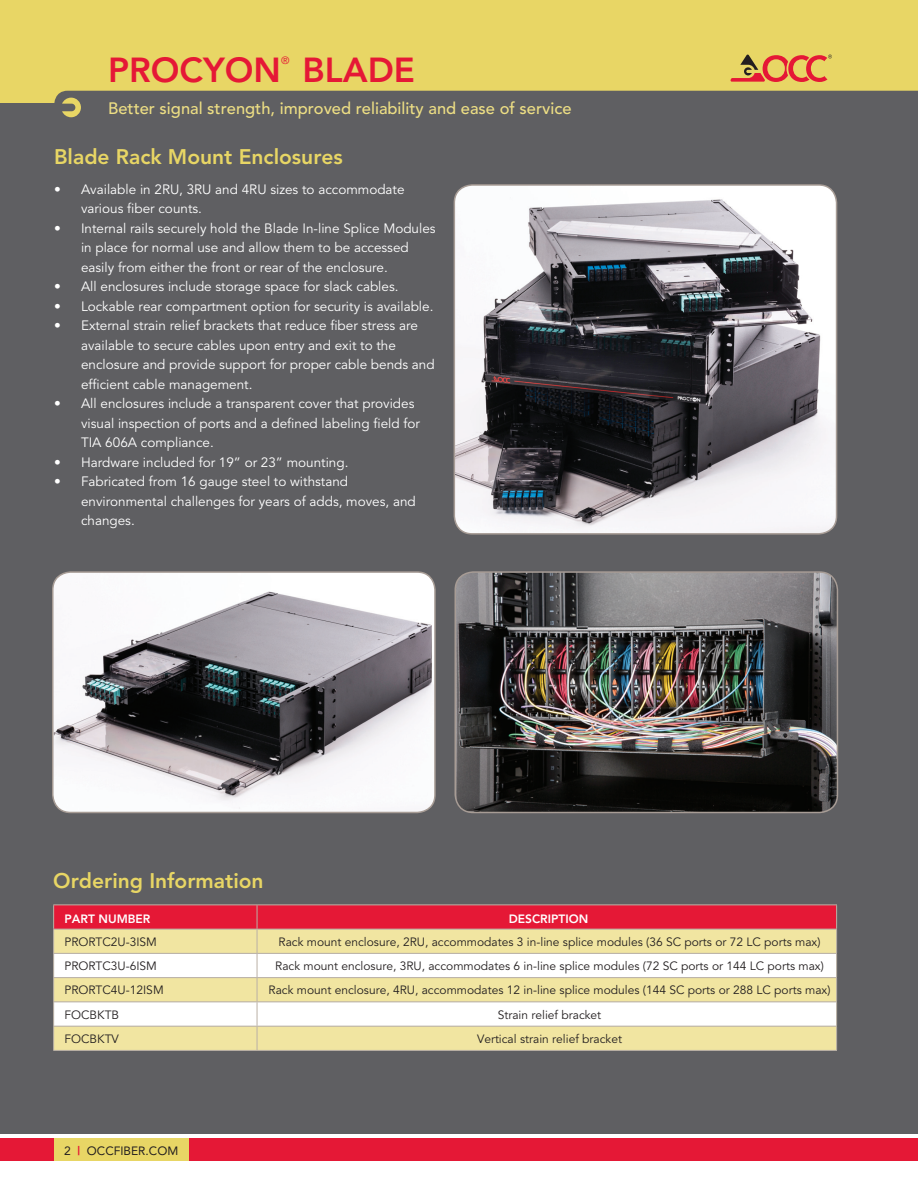
<style>
.page{position:relative;width:918px;height:1188px;background:#fff}
.page>*{position:absolute;margin:0;border:0;box-sizing:border-box;transform-origin:0 0}
.t1{font:800 34.5px "Avenir";color:#e51836}
.t2{font:800 21px "Avenir";color:#e8d665}
.t3{font:500 16.5px "Avenir";color:#edde84}
.t4{font:13.5px/19.5px "Avenir";color:#fff}
.t5{font:12px "Avenir";color:#231f20}
.t6{font:800 12px "Avenir";color:#fff}
.t7{font:12px "Avenir";color:#231f20}
.t8{font:10.5px "Avenir";color:#e51836}
.s1{font-weight:800;color:#e51836}
</style>
<div class="page">
<div style="left:0;top:0;width:918px;height:180px;background:#e8d665"></div>
<div style="left:0;top:91px;width:917px;height:1043px;background:#5f5f62"></div>
<div style="left:0;top:1139px;width:918px;height:22px;background:#e51836"></div>
<div style="left:54px;top:1139px;width:135px;height:22px;background:#e8d665"></div>
<div style="left:0;top:104px;width:58px;height:7px;background:#5f5f62"></div>
<svg style="left:730px;top:55px;width:102px;height:27px"></svg>
<svg style="left:62px;top:98px;width:19px;height:19px"></svg>
<svg style="left:917px;top:91px;width:1px;height:1043px"></svg>
<svg style="left:53px;top:905px;width:784px;height:145px"></svg>
<hr style="left:257px;top:1026px;width:580px;height:1px;background:#bab1a6">
<hr style="left:53px;top:1050px;width:204px;height:1px;background:#bab1a6">
<hr style="left:257px;top:1050px;width:580px;height:1px;background:#bab1a6">
<hr style="left:53px;top:904px;width:204px;height:1px;background:#bab1a6">
<hr style="left:257px;top:904px;width:580px;height:1px;background:#bab1a6">
<img style="left:454px;top:185px;width:383px;height:349px">
<div style="left:454px;top:184px;width:383px;height:351px;border:2px solid #a79c95;border-radius:18px"></div>
<img style="left:455px;top:572px;width:382px;height:240px">
<div style="left:455px;top:571px;width:383px;height:242px;border:2px solid #a79c95;border-radius:18px"></div>
<img style="left:53px;top:572px;width:382px;height:240px">
<div style="left:52px;top:571px;width:384px;height:242px;border:2px solid #a79c95;border-radius:18px"></div>
<h1 class="t1" style="left:108px;top:55px;width:175px">PROCYON</h1>
<p class="t8" style="left:281px;top:56px;width:10px">®</p>
<h1 class="t1" style="left:303px;top:55px;width:114px">BLADE</h1>
<p class="t3" style="left:108px;top:101px;width:465px">Better signal strength, improved reliability and ease of service</p>
<h2 class="t2" style="left:54px;top:148px;width:290px">Blade Rack Mount Enclosures</h2>
<p class="t4" style="left:81px;top:180px;width:325px;text-indent:-27px">• Available in 2RU, 3RU and 4RU sizes to accommodate various fiber counts.</p>
<p class="t4" style="left:81px;top:219px;width:356px;text-indent:-27px">• Internal rails securely hold the Blade In-line Splice Modules in place for normal use and allow them to be accessed easily from either the front or rear of the enclosure.</p>
<p class="t4" style="left:54px;top:277px;width:346px">• All enclosures include storage space for slack cables.</p>
<p class="t4" style="left:54px;top:297px;width:381px">• Lockable rear compartment option for security is available.</p>
<p class="t4" style="left:81px;top:316px;width:355px;text-indent:-27px">• External strain relief brackets that reduce fiber stress are available to secure cables upon entry and exit to the enclosure and provide support for proper cable bends and efficient cable management.</p>
<p class="t4" style="left:81px;top:394px;width:340px;text-indent:-27px">• All enclosures include a transparent cover that provides visual inspection of ports and a defined labeling field for<br>TIA 606A compliance.</p>
<p class="t4" style="left:54px;top:453px;width:296px">• Hardware included for 19” or 23” mounting.</p>
<p class="t4" style="left:81px;top:472px;width:336px;text-indent:-27px">• Fabricated from 16 gauge steel to withstand environmental challenges for years of adds, moves, and changes.</p>
<h2 class="t2" style="left:53px;top:871px;width:212px">Ordering Information</h2>
<p class="t6" style="left:64px;top:914px;width:87px">PART NUMBER</p>
<p class="t6" style="left:509px;top:914px;width:81px">DESCRIPTION</p>
<p class="t5" style="left:64px;top:937px;width:94px">PRORTC2U-3ISM</p>
<p class="t5" style="left:279px;top:937px;width:543px">Rack mount enclosure, 2RU, accommodates 3 in-line splice modules (36 SC ports or 72 LC ports max)</p>
<p class="t5" style="left:64px;top:961px;width:94px">PRORTC3U-6ISM</p>
<p class="t5" style="left:275px;top:961px;width:550px">Rack mount enclosure, 3RU, accommodates 6 in-line splice modules (72 SC ports or 144 LC ports max)</p>
<p class="t5" style="left:64px;top:985px;width:101px">PRORTC4U-12ISM</p>
<p class="t5" style="left:269px;top:985px;width:563px">Rack mount enclosure, 4RU, accommodates 12 in-line splice modules (144 SC ports or 288 LC ports max)</p>
<p class="t5" style="left:64px;top:1009px;width:56px">FOCBKTB</p>
<p class="t5" style="left:498px;top:1009px;width:105px">Strain relief bracket</p>
<p class="t5" style="left:64px;top:1034px;width:56px">FOCBKTV</p>
<p class="t5" style="left:477px;top:1034px;width:147px">Vertical strain relief bracket</p>
<p class="t7" style="left:64px;top:1145px;width:116px">2 <span class="s1">|</span> OCCFIBER.COM</p>
</div>
